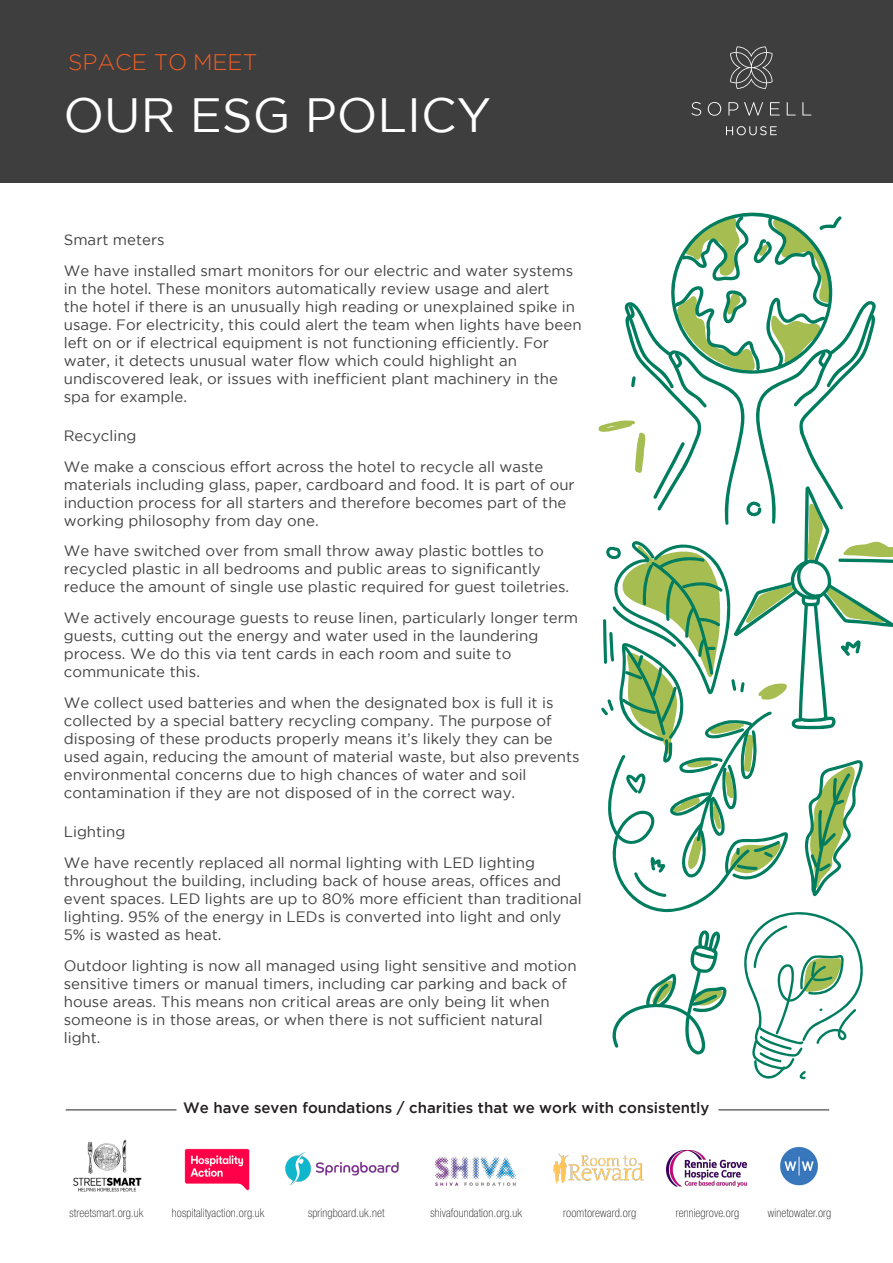
<style>
.page{position:relative;width:893px;height:1263px;background:#fff}
.page>*{position:absolute;margin:0;border:0;box-sizing:border-box;transform-origin:0 0}
.t1{font:48px "Gotham";color:#fff}
.t2{font:300 22.5px "Gotham";color:#f25d21}
.t3{font:15px/18px "Gotham";color:#414141}
.t4{font:500 15px "Gotham";color:#231f20}
.t5{font:100 condensed 12px "Helvetica Neue LT Std";letter-spacing:.01em;color:#231f20}
</style>
<div class="page">
<div style="left:0;top:0;width:893px;height:183px;background:#3e3e3f"></div>
<img style="left:73px;top:1140px;width:69px;height:52px">
<img style="left:434px;top:1156px;width:82px;height:30px">
<img style="left:285px;top:1152px;width:114px;height:34px">
<img style="left:553px;top:1153px;width:91px;height:31px">
<img style="left:666px;top:1150px;width:81px;height:36px">
<img style="left:780px;top:1146px;width:38px;height:40px">
<img style="left:184px;top:1148px;width:66px;height:43px">
<hr style="left:66px;top:1110px;width:110px;height:1px;background:#231f20">
<hr style="left:718px;top:1110px;width:111px;height:1px;background:#231f20">
<svg style="left:598px;top:212px;width:295px;height:868px"></svg>
<svg style="left:730px;top:46px;width:42px;height:43px"></svg>
<svg style="left:691px;top:102px;width:10px;height:14px"></svg>
<svg style="left:708px;top:102px;width:13px;height:14px"></svg>
<svg style="left:744px;top:102px;width:19px;height:14px"></svg>
<svg style="left:770px;top:102px;width:10px;height:13px"></svg>
<svg style="left:802px;top:102px;width:9px;height:13px"></svg>
<svg style="left:787px;top:102px;width:9px;height:13px"></svg>
<svg style="left:728px;top:102px;width:10px;height:13px"></svg>
<svg style="left:726px;top:126px;width:51px;height:9px"></svg>
<p class="t2" style="left:68px;top:49px;width:191px">SPACE TO MEET</p>
<p class="t1" style="left:63px;top:88px;width:429px">OUR ESG POLICY</p>
<p class="t3" style="left:64px;top:224px;width:511px;line-height:30.8px">Smart meters<br>We have installed smart monitors for our electric and water systems</p>
<p class="t3" style="left:64px;top:279px;width:519px">in the hotel. These monitors automatically review usage and alert<br>the hotel if there is an unusually high reading or unexplained spike in usage. For electricity, this could alert the team when lights have been left on or if electrical equipment is not functioning efficiently. For water, it detects unusual water flow which could highlight an undiscovered leak, or issues with inefficient plant machinery in the spa for example.</p>
<p class="t3" style="left:64px;top:420px;width:481px;line-height:30.8px">Recycling<br>We make a conscious effort across the hotel to recycle all waste</p>
<p class="t3" style="left:64px;top:475px;width:512px">materials including glass, paper, cardboard and food. It is part of our induction process for all starters and therefore becomes part of the working philosophy from day one.</p>
<p class="t3" style="left:64px;top:542px;width:507px">We have switched over from small throw away plastic bottles to recycled plastic in all bedrooms and public areas to significantly reduce the amount of single use plastic required for guest toiletries.</p>
<p class="t3" style="left:64px;top:609px;width:516px">We actively encourage guests to reuse linen, particularly longer term guests, cutting out the energy and water used in the laundering process. We do this via tent cards in each room and suite to communicate this.</p>
<p class="t3" style="left:64px;top:693px;width:517px">We collect used batteries and when the designated box is full it is collected by a special battery recycling company. The purpose of disposing of these products properly means it’s likely they can be used again, reducing the amount of material waste, but also prevents environmental concerns due to high chances of water and soil contamination if they are not disposed of in the correct way.</p>
<p class="t3" style="left:64px;top:816px;width:473px;line-height:30.8px">Lighting<br>We have recently replaced all normal lighting with LED lighting</p>
<p class="t3" style="left:64px;top:871px;width:519px">throughout the building, including back of house areas, offices and event spaces. LED lights are up to 80% more efficient than traditional lighting. 95% of the energy in LEDs is converted into light and only 5% is wasted as heat.</p>
<p class="t3" style="left:64px;top:956px;width:514px">Outdoor lighting is now all managed using light sensitive and motion sensitive timers or manual timers, including car parking and back of house areas. This means non critical areas are only being lit when someone is in those areas, or when there is not sufficient natural light.</p>
<p class="t4" style="left:183px;top:1099px;width:528px">We have seven foundations / charities that we work with consistently</p>
<p class="t5" style="left:70px;top:1206px;width:75px">streetsmart.org.uk</p>
<p class="t5" style="left:172px;top:1206px;width:94px">hospitalityaction.org.uk</p>
<p class="t5" style="left:308px;top:1206px;width:78px">springboard.uk.net</p>
<p class="t5" style="left:430px;top:1206px;width:93px">shivafoundation.org.uk</p>
<p class="t5" style="left:563px;top:1206px;width:75px">roomtoreward.org</p>
<p class="t5" style="left:676px;top:1206px;width:65px">renniegrove.org</p>
<p class="t5" style="left:768px;top:1206px;width:65px">winetowater.org</p>
</div>
